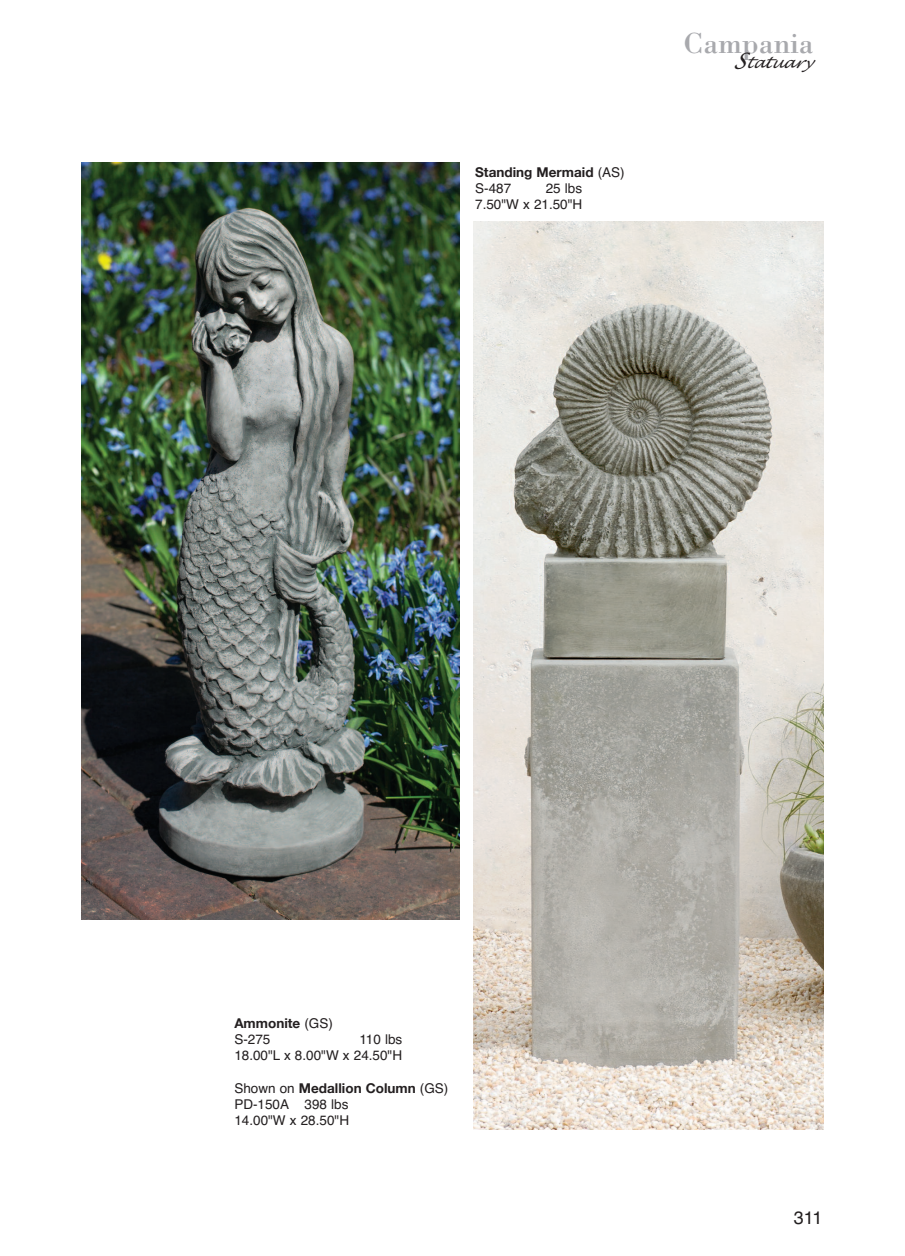
<style>
.page{position:relative;width:905px;height:1256px;background:#fff}
.page>*{position:absolute;margin:0;border:0;box-sizing:border-box;transform-origin:0 0}
.t1{font:30px "Bodoni";color:#a8a9ad}
.t2{font:18px "Helvetica";color:#231f20}
.t3{font:italic 15px "Lucida Handwriting";color:#231f20}
.t4{font:13.5px/16.2px "Helvetica";color:#231f20;text-align:right}
.t5{font:700 13.5px "Helvetica Neue";color:#231f20}
.s1{font-family:"Helvetica";font-weight:400}
.s2{font-size:21px}
</style>
<div class="page">
<img style="left:474px;top:222px;width:350px;height:907px">
<img style="left:81px;top:162px;width:378px;height:758px">
<p class="t5" style="left:475px;top:164px;width:151px">Standing Mermaid <span class="s1">(AS)</span></p>
<p class="t4" style="left:475px;top:180px;width:38px">S-487</p>
<p class="t4" style="left:475px;top:180px;width:109px">25 lbs<br>7.50"W x 21.50"H</p>
<h1 class="t1" style="left:683px;top:26px;width:132px">Campania</h1>
<p class="t3" style="left:735px;top:54px;width:79px"><span class="s2">S</span>tatuary</p>
<p class="t5" style="left:234px;top:1014px;width:100px">Ammonite <span class="s1">(GS)</span></p>
<p class="t4" style="left:234px;top:1031px;width:38px">S-275</p>
<p class="t4" style="left:234px;top:1031px;width:169px">110 lbs<br>18.00"L x 8.00"W x 24.50"H</p>
<p class="t5" style="left:234px;top:1079px;width:215px"><span class="s1">Shown on</span> Medallion Column <span class="s1">(GS)</span></p>
<p class="t4" style="left:234px;top:1096px;width:116px;text-align:left">PD-150A 398 lbs<br>14.00"W x 28.50"H</p>
<h2 class="t2" style="left:793px;top:1207px;width:30px">311</h2>
</div>
